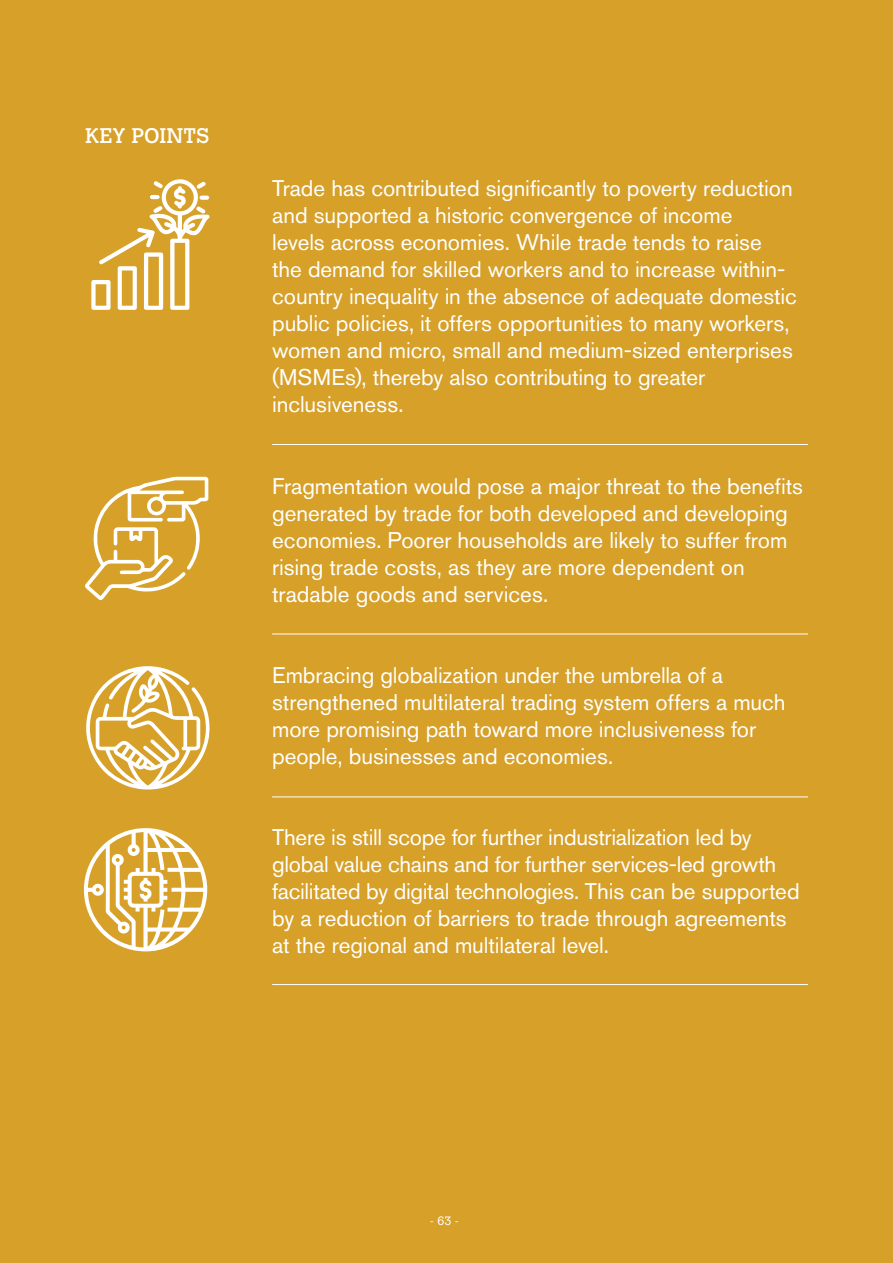
<style>
.page{position:relative;width:893px;height:1263px;background:#d6a029}
.page>*{position:absolute;margin:0;border:0;box-sizing:border-box;transform-origin:0 0}
.t1{font:22.5px/27px "Akzidenz Grotesk BE";letter-spacing:-.005em;color:#fff}
.t2{font:21px "Calvert MT Std";letter-spacing:.005em;color:#fff}
.t3{font:300 12px "Calvert MT Std";color:#fff}
</style>
<div class="page">
<hr style="left:272px;top:444px;width:536px;height:1px;background:#fff">
<hr style="left:272px;top:634px;width:536px;height:1px;background:#fff">
<hr style="left:272px;top:796px;width:536px;height:1px;background:#fff">
<hr style="left:272px;top:984px;width:536px;height:1px;background:#fff">
<svg style="left:91px;top:179px;width:119px;height:131px"></svg>
<svg style="left:85px;top:477px;width:123px;height:123px"></svg>
<svg style="left:86px;top:666px;width:124px;height:124px"></svg>
<svg style="left:84px;top:828px;width:123px;height:124px"></svg>
<p class="t2" style="left:85px;top:124px;width:126px">KEY POINTS</p>
<p class="t1" style="left:272px;top:175px;width:526px">Trade has contributed significantly to poverty reduction and supported a historic convergence of income<br>levels across economies. While trade tends to raise the demand for skilled workers and to increase within&shy;country inequality in the absence of adequate domestic public policies, it offers opportunities to many workers, women and micro, small and medium-sized enterprises (MSMEs), thereby also contributing to greater inclusiveness.</p>
<p class="t1" style="left:272px;top:472px;width:532px">Fragmentation would pose a major threat to the benefits generated by trade for both developed and developing economies. Poorer households are likely to suffer from rising trade costs, as they are more dependent on tradable goods and services.</p>
<p class="t1" style="left:272px;top:662px;width:515px">Embracing globalization under the umbrella of a strengthened multilateral trading system offers a much more promising path toward more inclusiveness for people, businesses and economies.</p>
<p class="t1" style="left:272px;top:823px;width:529px">There is still scope for further industrialization led by global value chains and for further services-led growth facilitated by digital technologies. This can be supported by a reduction of barriers to trade through agreements at the regional and multilateral level.</p>
<p class="t3" style="left:430px;top:1214px;width:30px">- 63 -</p>
</div>
